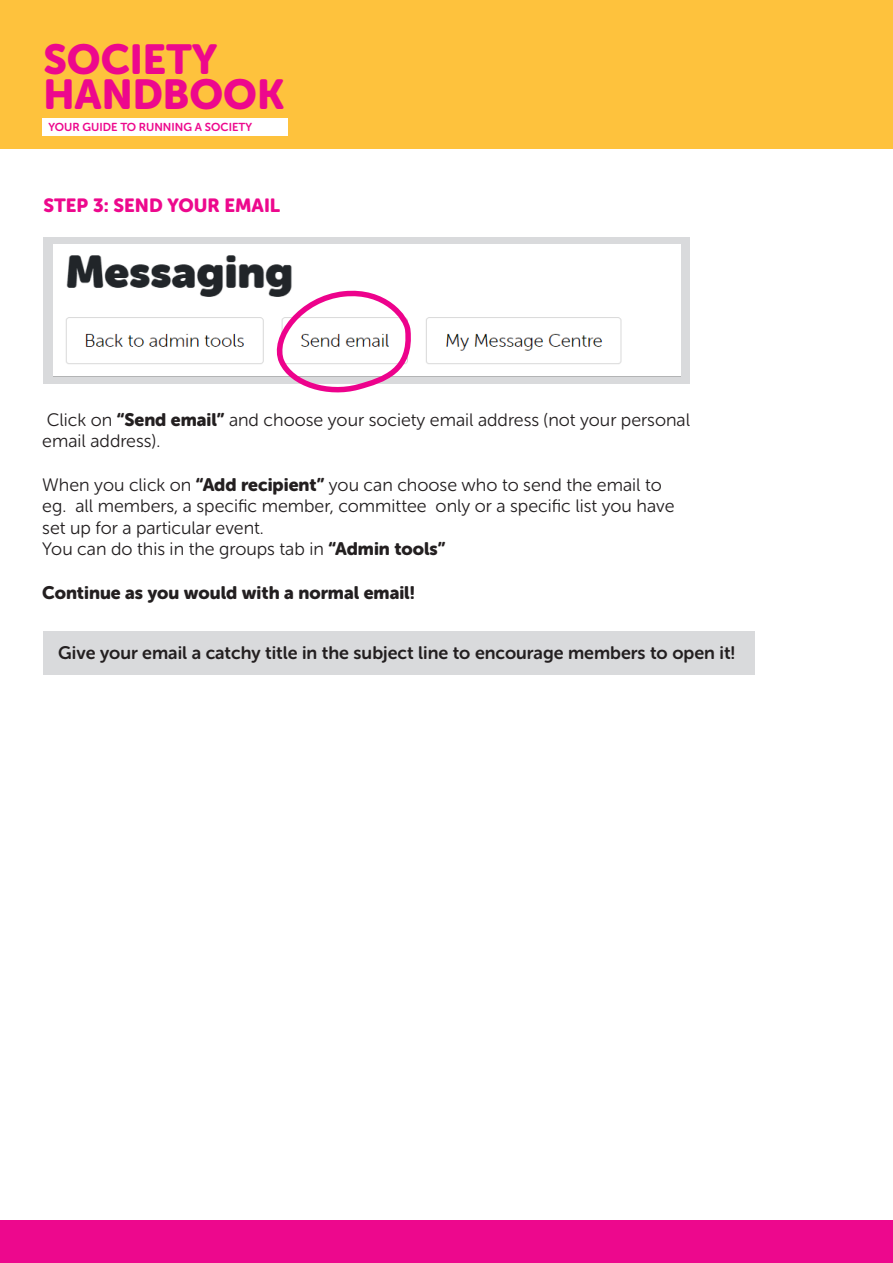
<style>
.page{position:relative;width:893px;height:1263px;background:#fff}
.page>*{position:absolute;margin:0;border:0;box-sizing:border-box;transform-origin:0 0}
.t1{font:41.7px "Museo Sans Rounded 900";color:#ed088d}
.t2{font:19.05px "Museo Sans Rounded 900";color:#ed088d}
.t3{font:18px/21.6px "Museo Sans Rounded 300";color:#231f20}
.t4{font:18px "Museo Sans Rounded 700";color:#231f20}
.t5{font:18px "Museo Sans Rounded 900";color:#231f20}
.t6{font:11.55px "Museo Sans Rounded 700";color:#ed088d}
.s1{font-family:"Museo Sans Rounded 900"}
</style>
<div class="page">
<div style="left:0;top:0;width:893px;height:149px;background:#fec23d"></div>
<div style="left:0;top:1220px;width:893px;height:43px;background:#ed088d"></div>
<div style="left:43px;top:237px;width:647px;height:146px;background:#d9dadc"></div>
<div style="left:43px;top:631px;width:712px;height:44px;background:#d9dadc"></div>
<div style="left:42px;top:118px;width:245px;height:18px;background:#fff"></div>
<img style="left:54px;top:244px;width:626px;height:133px">
<svg style="left:271px;top:290px;width:141px;height:103px"></svg>
<p class="t1" style="left:43px;top:36px;width:175px">SOCIETY</p>
<p class="t1" style="left:43px;top:70px;width:243px">HANDBOOK</p>
<p class="t6" style="left:48px;top:120px;width:205px">YOUR GUIDE TO RUNNING A SOCIETY</p>
<p class="t2" style="left:43px;top:194px;width:238px">STEP 3: SEND YOUR EMAIL</p>
<p class="t3" style="left:42px;top:409px;width:649px">Click on <span class="s1">“Send email”</span> and choose your society email address (not your personal email address).</p>
<p class="t3" style="left:42px;top:474px;width:634px">When you click on <span class="s1">“Add recipient”</span> you can choose who to send the email to eg. all members, a specific member, committee only or a specific list you have set up for a particular event.</p>
<p class="t3" style="left:42px;top:539px;width:405px">You can do this in the groups tab in <span class="s1">“Admin tools”</span></p>
<p class="t5" style="left:42px;top:582px;width:374px">Continue as you would with a normal email!</p>
<p class="t4" style="left:58px;top:643px;width:679px">Give your email a catchy title in the subject line to encourage members to open it!</p>
</div>
